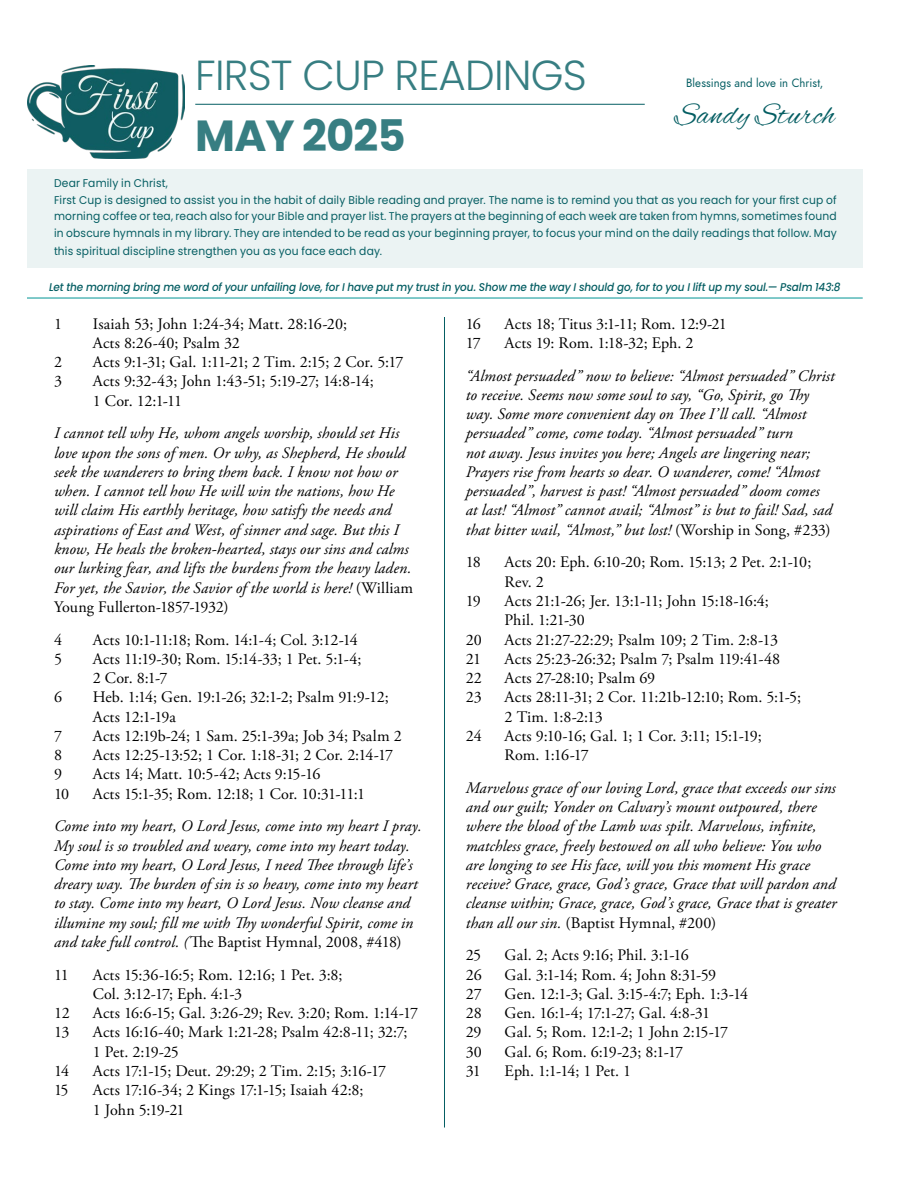
<style>
.page{position:relative;width:918px;height:1188px;background:#fff}
.page>*{position:absolute;margin:0;border:0;box-sizing:border-box;transform-origin:0 0}
.t1{font:700 43.5px "Poppins";letter-spacing:-.02em;color:#377e82}
.t2{font:300 42px "Poppins";letter-spacing:-.02em;color:#377e82}
.t3{font:31.5px "Alex Brush";letter-spacing:.025em;color:#055e63;scale:.95 1}
.t4{font:italic 16.05px/19.2px "Adobe Garamond Pro";letter-spacing:.005em;color:#000}
.t5{font:16.05px/19.2px "Adobe Garamond Pro";color:#000}
.t6{font:16.05px "Adobe Garamond Pro";letter-spacing:-.02em;color:#000}
.t7{font:italic 12px "Renner";letter-spacing:.01em;color:#055e63;scale:.95 1}
.t8{font:11.25px/16.5px "Poppins";letter-spacing:.015em;color:#055e63;scale:.95 1}
.t9{font:italic 500 11.25px "Poppins";letter-spacing:-.01em;color:#055e63;scale:.93 1}
.s1{font-style:normal}
</style>
<div class="page">
<div style="left:27px;top:170px;width:836px;height:98px;background:#ebf3f3"></div>
<hr style="left:444px;top:317px;width:1px;height:811px;background:#055e63">
<hr style="left:27px;top:298px;width:836px;height:1px;background:#009594">
<img style="left:27px;top:65px;width:158px;height:93px">
<hr style="left:195px;top:104px;width:450px;height:1px;background:#055e63">
<h2 class="t2" style="left:195px;top:51px;width:393px">FIRST CUP READINGS</h2>
<h1 class="t1" style="left:195px;top:111px;width:212px">MAY 2025</h1>
<p class="t7" style="left:686px;top:75px;width:146px">Blessings and love in Christ,</p>
<h3 class="t3" style="left:675px;top:97px;width:170px">Sandy Sturch</h3>
<p class="t8" style="left:54px;top:175px;width:825px">Dear Family in Christ,<br>First Cup is designed to assist you in the habit of daily Bible reading and prayer. The name is to remind you that as you reach for your first cup of morning coffee or tea, reach also for your Bible and prayer list. The prayers at the beginning of each week are taken from hymns, sometimes found in obscure hymnals in my library. They are intended to be read as your beginning prayer, to focus your mind on the daily readings that follow. May</p>
<p class="t8" style="left:54px;top:242px;width:347px">this spiritual discipline strengthen you as you face each day.</p>
<p class="t9" style="left:49px;top:280px;width:853px">Let the morning bring me word of your unfailing love, for I have put my trust in you. Show me the way I should go, for to you I lift up my soul.— Psalm 143:8</p>
<p class="t5" style="left:54px;top:315px;width:10px">1</p>
<p class="t5" style="left:93px;top:315px;width:256px">Isaiah 53; John 1:24-34; Matt. 28:16-20;<br>Acts 8:26-40; Psalm 32</p>
<p class="t5" style="left:54px;top:353px;width:10px">2</p>
<p class="t5" style="left:93px;top:353px;width:312px">Acts 9:1-31; Gal. 1:11-21; 2 Tim. 2:15; 2 Cor. 5:17</p>
<p class="t5" style="left:54px;top:372px;width:10px">3</p>
<p class="t5" style="left:93px;top:372px;width:282px">Acts 9:32-43; John 1:43-51; 5:19-27; 14:8-14;<br>1 Cor. 12:1-11</p>
<p class="t4" style="left:54px;top:424px;width:361px">I cannot tell why He, whom angels worship, should set His love upon the sons of men. Or why, as Shepherd, He should seek the wanderers to bring them back. I know not how or when. I cannot tell how He will win the nations, how He will claim His earthly heritage, how satisfy the needs and aspirations of East and West, of sinner and sage. But this I know, He heals the broken-hearted, stays our sins and calms our lurking fear, and lifts the burdens from the heavy laden.<br>For yet, the Savior, the Savior of the world is here! <span class="s1">(William Young Fullerton-1857-1932)</span></p>
<p class="t5" style="left:54px;top:630px;width:10px">4</p>
<p class="t5" style="left:93px;top:630px;width:267px">Acts 10:1-11:18; Rom. 14:1-4; Col. 3:12-14</p>
<p class="t5" style="left:54px;top:650px;width:10px">5</p>
<p class="t5" style="left:93px;top:650px;width:270px">Acts 11:19-30; Rom. 15:14-33; 1 Pet. 5:1-4;<br>2 Cor. 8:1-7</p>
<p class="t5" style="left:54px;top:688px;width:10px">6</p>
<p class="t5" style="left:93px;top:688px;width:297px">Heb. 1:14; Gen. 19:1-26; 32:1-2; Psalm 91:9-12;<br>Acts 12:1-19a</p>
<p class="t5" style="left:54px;top:727px;width:10px">7</p>
<p class="t5" style="left:93px;top:727px;width:310px">Acts 12:19b-24; 1 Sam. 25:1-39a; Job 34; Psalm 2</p>
<p class="t5" style="left:54px;top:746px;width:10px">8</p>
<p class="t6" style="left:93px;top:745px;width:302px">Acts 12:25-13:52; 1 Cor. 1:18-31; 2 Cor. 2:14-17</p>
<p class="t5" style="left:54px;top:765px;width:10px">9</p>
<p class="t5" style="left:93px;top:765px;width:229px">Acts 14; Matt. 10:5-42; Acts 9:15-16</p>
<p class="t5" style="left:54px;top:784px;width:17px">10</p>
<p class="t5" style="left:93px;top:784px;width:274px">Acts 15:1-35; Rom. 12:18; 1 Cor. 10:31-11:1</p>
<p class="t4" style="left:54px;top:817px;width:369px">Come into my heart, O Lord Jesus, come into my heart I pray.<br>My soul is so troubled and weary, come into my heart today.<br>Come into my heart, O Lord Jesus, I need Thee through life’s dreary way. The burden of sin is so heavy, come into my heart to stay. Come into my heart, O Lord Jesus. Now cleanse and illumine my soul; fill me with Thy wonderful Spirit, come in and take full control. (<span class="s1">The Baptist Hymnal, 2008, #418)</span></p>
<p class="t5" style="left:54px;top:966px;width:16px">11</p>
<p class="t5" style="left:93px;top:966px;width:251px">Acts 15:36-16:5; Rom. 12:16; 1 Pet. 3:8;<br>Col. 3:12-17; Eph. 4:1-3</p>
<p class="t5" style="left:54px;top:1004px;width:17px">12</p>
<p class="t5" style="left:93px;top:1004px;width:327px">Acts 16:6-15; Gal. 3:26-29; Rev. 3:20; Rom. 1:14-17</p>
<p class="t5" style="left:54px;top:1023px;width:17px">13</p>
<p class="t5" style="left:93px;top:1023px;width:316px">Acts 16:16-40; Mark 1:21-28; Psalm 42:8-11; 32:7;<br>1 Pet. 2:19-25</p>
<p class="t5" style="left:54px;top:1062px;width:17px">14</p>
<p class="t5" style="left:93px;top:1062px;width:295px">Acts 17:1-15; Deut. 29:29; 2 Tim. 2:15; 3:16-17</p>
<p class="t5" style="left:54px;top:1081px;width:16px">15</p>
<p class="t5" style="left:93px;top:1081px;width:272px">Acts 17:16-34; 2 Kings 17:1-15; Isaiah 42:8;<br>1 John 5:19-21</p>
<p class="t5" style="left:466px;top:315px;width:17px">16</p>
<p class="t5" style="left:505px;top:315px;width:224px">Acts 18; Titus 3:1-11; Rom. 12:9-21</p>
<p class="t5" style="left:466px;top:334px;width:17px">17</p>
<p class="t5" style="left:505px;top:334px;width:190px">Acts 19: Rom. 1:18-32; Eph. 2</p>
<p class="t4" style="left:466px;top:366px;width:370px">“Almost persuaded” now to believe: “Almost persuaded” Christ to receive. Seems now some soul to say, “Go, Spirit, go Thy way. Some more convenient day on Thee I’ll call. “Almost persuaded” come, come today. “Almost persuaded” turn<br>not away. Jesus invites you here; Angels are lingering near; Prayers rise from hearts so dear. O wanderer, come! “Almost persuaded”, harvest is past! “Almost persuaded” doom comes at last! “Almost” cannot avail; “Almost” is but to fail! Sad, sad that bitter wail, “Almost,” but lost! <span class="s1">(Worship in Song, #233)</span></p>
<p class="t5" style="left:466px;top:553px;width:17px">18</p>
<p class="t5" style="left:505px;top:553px;width:308px">Acts 20: Eph. 6:10-20; Rom. 15:13; 2 Pet. 2:1-10;<br>Rev. 2</p>
<p class="t5" style="left:466px;top:592px;width:16px">19</p>
<p class="t5" style="left:505px;top:592px;width:266px">Acts 21:1-26; Jer. 13:1-11; John 15:18-16:4;<br>Phil. 1:21-30</p>
<p class="t5" style="left:466px;top:630px;width:18px">20</p>
<p class="t5" style="left:505px;top:630px;width:275px">Acts 21:27-22:29; Psalm 109; 2 Tim. 2:8-13</p>
<p class="t5" style="left:466px;top:650px;width:17px">21</p>
<p class="t5" style="left:505px;top:650px;width:277px">Acts 25:23-26:32; Psalm 7; Psalm 119:41-48</p>
<p class="t5" style="left:466px;top:669px;width:18px">22</p>
<p class="t5" style="left:505px;top:669px;width:152px">Acts 27-28:10; Psalm 69</p>
<p class="t5" style="left:466px;top:688px;width:18px">23</p>
<p class="t5" style="left:505px;top:688px;width:298px">Acts 28:11-31; 2 Cor. 11:21b-12:10; Rom. 5:1-5;<br>2 Tim. 1:8-2:13</p>
<p class="t5" style="left:466px;top:727px;width:17px">24</p>
<p class="t5" style="left:505px;top:727px;width:259px">Acts 9:10-16; Gal. 1; 1 Cor. 3:11; 15:1-19;<br>Rom. 1:16-17</p>
<p class="t4" style="left:466px;top:779px;width:373px">Marvelous grace of our loving Lord, grace that exceeds our sins and our guilt; Yonder on Calvary’s mount outpoured, there where the blood of the Lamb was spilt. Marvelous, infinite, matchless grace, freely bestowed on all who believe: You who are longing to see His face, will you this moment His grace receive? Grace, grace, God’s grace, Grace that will pardon and cleanse within; Grace, grace, God’s grace, Grace that is greater than all our sin. <span class="s1">(Baptist Hymnal, #200)</span></p>
<p class="t5" style="left:466px;top:946px;width:17px">25</p>
<p class="t5" style="left:505px;top:946px;width:186px">Gal. 2; Acts 9:16; Phil. 3:1-16</p>
<p class="t5" style="left:466px;top:966px;width:18px">26</p>
<p class="t5" style="left:505px;top:966px;width:213px">Gal. 3:1-14; Rom. 4; John 8:31-59</p>
<p class="t5" style="left:466px;top:985px;width:17px">27</p>
<p class="t5" style="left:505px;top:985px;width:245px">Gen. 12:1-3; Gal. 3:15-4:7; Eph. 1:3-14</p>
<p class="t5" style="left:466px;top:1004px;width:18px">28</p>
<p class="t5" style="left:505px;top:1004px;width:207px">Gen. 16:1-4; 17:1-27; Gal. 4:8-31</p>
<p class="t5" style="left:466px;top:1023px;width:17px">29</p>
<p class="t5" style="left:505px;top:1023px;width:225px">Gal. 5; Rom. 12:1-2; 1 John 2:15-17</p>
<p class="t5" style="left:466px;top:1043px;width:18px">30</p>
<p class="t5" style="left:505px;top:1043px;width:180px">Gal. 6; Rom. 6:19-23; 8:1-17</p>
<p class="t5" style="left:466px;top:1062px;width:17px">31</p>
<p class="t5" style="left:505px;top:1062px;width:128px">Eph. 1:1-14; 1 Pet. 1</p>
</div>
